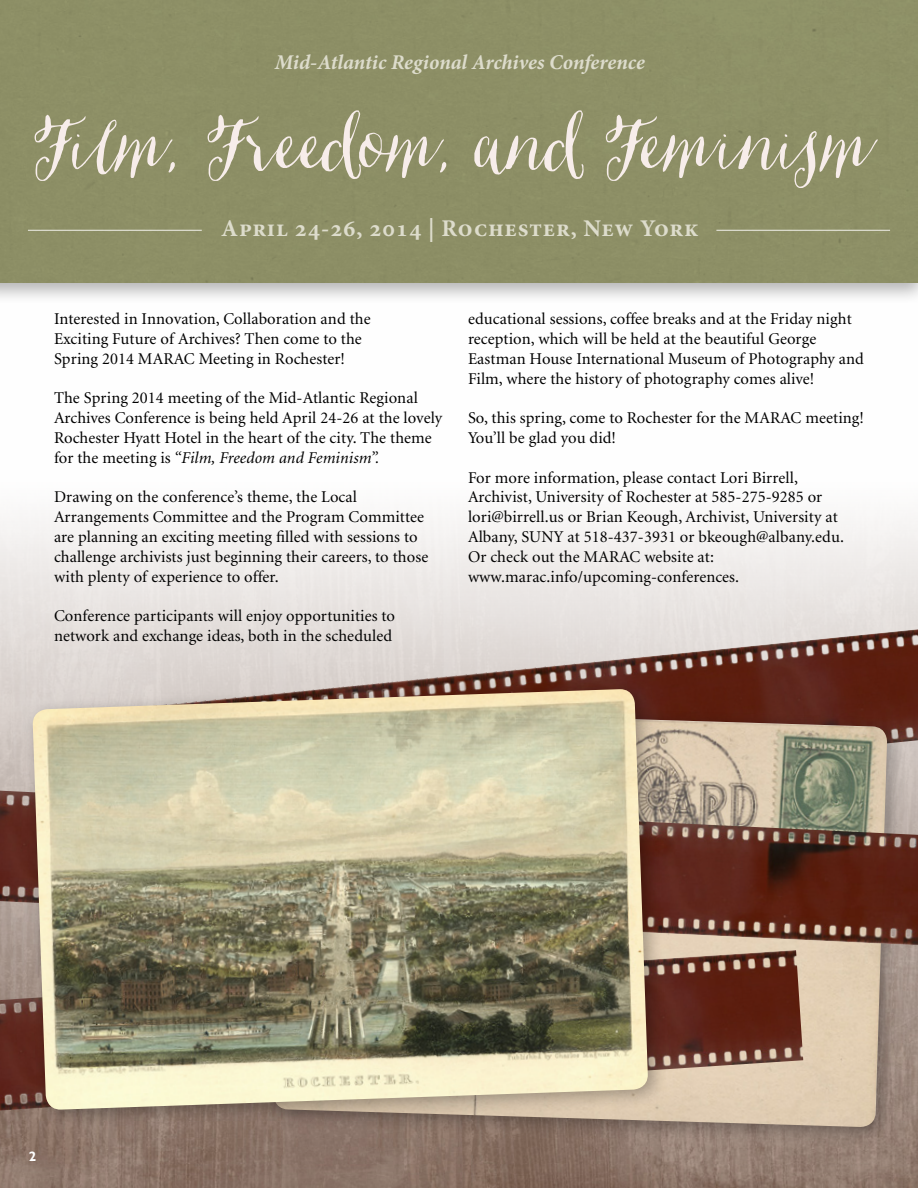
<style>
.page{position:relative;width:918px;height:1188px;background:#fff}
.page>*{position:absolute;margin:0;border:0;box-sizing:border-box;transform-origin:0 0}
.t1{font:100.2px "Ondise";color:#f7edea}
.t2{font:700 24px "Minion Pro";letter-spacing:.03em;color:#dddccc}
.t3{font:italic 700 21px "Minion Pro";letter-spacing:-.005em;color:#dddccc}
.t4{font:16.5px/19.8px "Minion";letter-spacing:.005em;color:#000}
.t5{font:700 13.5px "Gill Sans";color:#fff}
.s1{font-style:italic}
</style>
<div class="page">
<img style="left:0;top:516px;width:918px;height:672px">
<div style="left:0;top:0;width:918px;height:305px;background:#000;opacity:.3"></div>
<div style="left:0;top:0;width:918px;height:283px;background:#8d8f66"></div>
<img style="left:293px;top:629px;width:625px;height:173px">
<img style="left:95px;top:671px;width:420px;height:8px">
<div style="left:263px;top:699px;width:644px;height:448px;background:#000;opacity:.3"></div>
<img style="left:668px;top:709px;width:220px;height:418px">
<hr style="left:28px;top:230px;width:174px;height:1px;background:#f1f0ea">
<img style="left:0;top:791px;width:23px;height:135px">
<img style="left:668px;top:808px;width:250px;height:137px">
<img style="left:0;top:966px;width:23px;height:145px">
<img style="left:668px;top:950px;width:135px;height:152px">
<div style="left:23px;top:679px;width:645px;height:450px;background:#000;opacity:.3"></div>
<img style="left:32px;top:689px;width:616px;height:421px">
<hr style="left:716px;top:230px;width:174px;height:1px;background:#f1f0ea">
<p class="t3" style="left:275px;top:48px;width:372px">Mid-Atlantic Regional Archives Conference</p>
<h1 class="t1" style="left:33px;top:82px;width:843px">Film, Freedom, and Feminism</h1>
<h2 class="t2" style="left:221px;top:211px;width:479px">April 24-26, 2014 | Rochester, New York</h2>
<p class="t4" style="left:54px;top:310px;width:318px">Interested in Innovation, Collaboration and the<br>Exciting Future of Archives? Then come to the<br>Spring 2014 MARAC Meeting in Rochester!</p>
<p class="t4" style="left:54px;top:389px;width:390px">The Spring 2014 meeting of the Mid-Atlantic Regional Archives Conference is being held April 24-26 at the lovely Rochester Hyatt Hotel in the heart of the city. The theme for the meeting is <span class="s1">“Film, Freedom and Feminism”.</span></p>
<p class="t4" style="left:54px;top:488px;width:376px">Drawing on the conference’s theme, the Local Arrangements Committee and the Program Committee are planning an exciting meeting filled with sessions to challenge archivists just beginning their careers, to those with plenty of experience to offer.</p>
<p class="t4" style="left:54px;top:607px;width:343px">Conference participants will enjoy opportunities to network and exchange ideas, both in the scheduled</p>
<p class="t4" style="left:468px;top:310px;width:397px">educational sessions, coffee breaks and at the Friday night reception, which will be held at the beautiful George Eastman House International Museum of Photography and Film, where the history of photography comes alive!</p>
<p class="t4" style="left:468px;top:409px;width:398px">So, this spring, come to Rochester for the MARAC meeting!<br>You’ll be glad you did!</p>
<p class="t4" style="left:468px;top:468px;width:377px">For more information, please contact Lori Birrell, Archivist, University of Rochester at 585-275-9285 or lori@birrell.us or Brian Keough, Archivist, University at Albany, SUNY at 518-437-3931 or bkeough@albany.edu.<br>Or check out the MARAC website at: www.marac.info/upcoming-conferences.</p>
<p class="t5" style="left:29px;top:1149px;width:9px">2</p>
</div>
